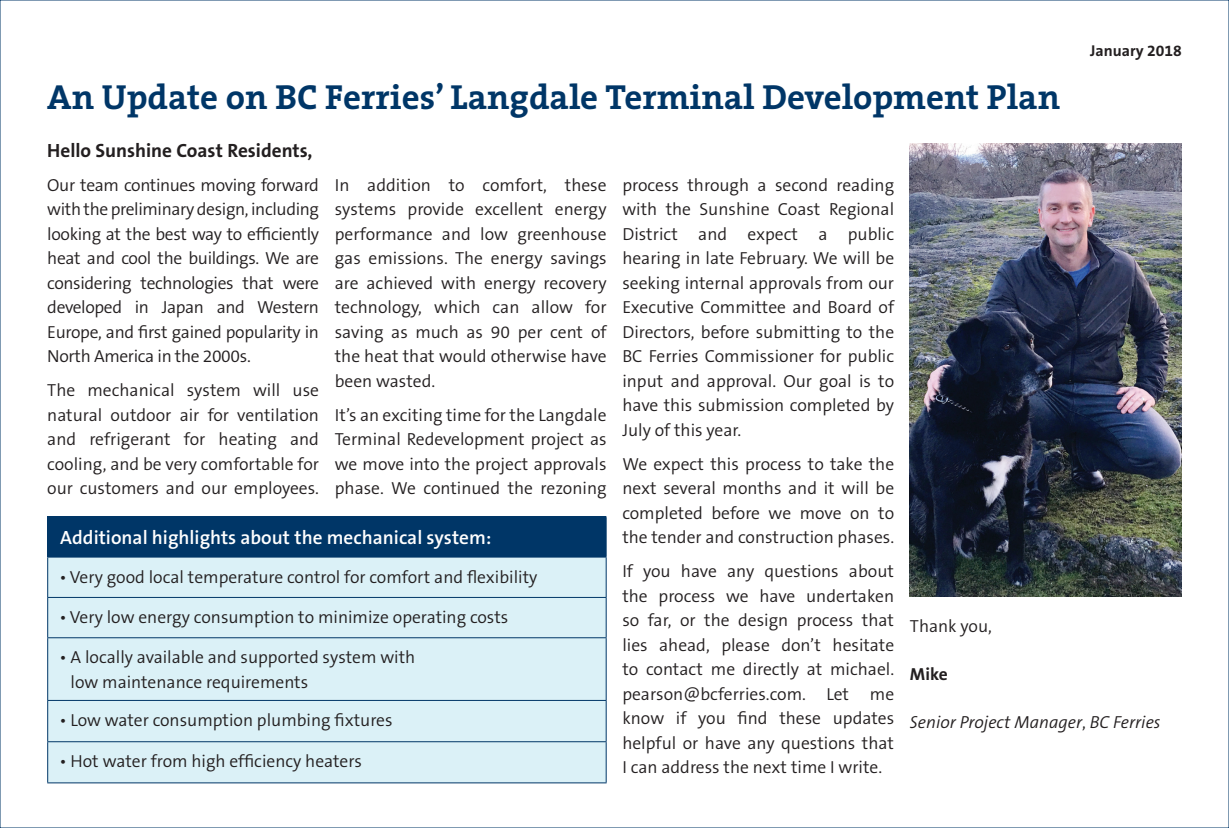
<style>
.page{position:relative;width:1229px;height:828px;background:#fff}
.page>*{position:absolute;margin:0;border:0;box-sizing:border-box;transform-origin:0 0}
.t1{font:700 35px "The Serif";color:#003667}
.body{font:600 19.25px "The Sans B6";color:#fff}
.t2{font:700 19.25px "The Sans B7";color:#231f20}
.body-2{font:300 17.5px/24.5px "The Sans B4";color:#231f20;text-align:justify}
.body-3{font:italic 300 17.5px "The Sans B4";color:#231f20}
.body-4{font:700 17.5px "The Sans B7";color:#231f20}
.t3{font:700 15.75px "The Sans B7";color:#231f20}
.s1{font-style:normal}
</style>
<div class="page">
<img style="left:910px;top:144px;width:271px;height:453px">
<div style="left:48px;top:517px;width:558px;height:40px;background:#003667"></div>
<div style="left:48px;top:558px;width:558px;height:224px;background:#dbf1f7"></div>
<hr style="left:47px;top:516px;width:559px;height:1px;background:#003667">
<hr style="left:47px;top:517px;width:1px;height:40px;background:#003667">
<hr style="left:606px;top:517px;width:1px;height:40px;background:#003667">
<hr style="left:47px;top:557px;width:559px;height:1px;background:#003667">
<hr style="left:47px;top:557px;width:1px;height:40px;background:#003667">
<hr style="left:606px;top:557px;width:1px;height:40px;background:#003667">
<hr style="left:47px;top:597px;width:559px;height:1px;background:#003667">
<hr style="left:47px;top:598px;width:1px;height:39px;background:#003667">
<hr style="left:606px;top:598px;width:1px;height:39px;background:#003667">
<hr style="left:47px;top:637px;width:559px;height:1px;background:#003667">
<hr style="left:47px;top:638px;width:1px;height:62px;background:#003667">
<hr style="left:606px;top:638px;width:1px;height:62px;background:#003667">
<hr style="left:47px;top:700px;width:559px;height:1px;background:#003667">
<hr style="left:47px;top:701px;width:1px;height:40px;background:#003667">
<hr style="left:606px;top:701px;width:1px;height:40px;background:#003667">
<hr style="left:47px;top:741px;width:559px;height:1px;background:#003667">
<hr style="left:47px;top:742px;width:1px;height:40px;background:#003667">
<hr style="left:606px;top:742px;width:1px;height:40px;background:#003667">
<hr style="left:47px;top:782px;width:559px;height:1px;background:#003667">
<p class="t1" style="left:47px;top:75px;width:1014px">An Update on BC Ferries’ Langdale Terminal Development Plan</p>
<p class="t2" style="left:47px;top:140px;width:267px">Hello Sunshine Coast Residents,</p>
<p class="t3" style="left:1090px;top:42px;width:93px">January 2018</p>
<p class="body-2" style="left:47px;top:173px;width:273px">Our team continues moving forward with the preliminary design, including looking at the best way to efficiently heat and cool the buildings. We are considering technologies that were developed in Japan and Western Europe, and first gained popularity in North America in the 2000s.</p>
<p class="body-2" style="left:47px;top:378px;width:273px">The mechanical system will use natural outdoor air for ventilation and refrigerant for heating and cooling, and be very comfortable for our customers and our employees.</p>
<p class="body-2" style="left:335px;top:173px;width:273px">In addition to comfort, these systems provide excellent energy performance and low greenhouse gas emissions. The energy savings are achieved with energy recovery technology, which can allow for saving as much as 90 per cent of the heat that would otherwise have been wasted.</p>
<p class="body-2" style="left:335px;top:403px;width:273px">It’s an exciting time for the Langdale Terminal Redevelopment project as we move into the project approvals phase. We continued the rezoning</p>
<p class="body" style="left:60px;top:527px;width:433px">Additional highlights about the mechanical system:</p>
<p class="body-2" style="left:59px;top:565px;width:479px">• Very good local temperature control for comfort and flexibility</p>
<p class="body-2" style="left:59px;top:605px;width:450px">• Very low energy consumption to minimize operating costs</p>
<p class="body-2" style="left:71px;top:646px;width:346px;text-indent:-11px">• A locally available and supported system with low maintenance requirements</p>
<p class="body-2" style="left:59px;top:708px;width:335px">• Low water consumption plumbing fixtures</p>
<p class="body-2" style="left:59px;top:749px;width:304px">• Hot water from high efficiency heaters</p>
<p class="body-2" style="left:622px;top:173px;width:273px">process through a second reading with the Sunshine Coast Regional District and expect a public hearing in late February. We will be seeking internal approvals from our Executive Committee and Board of Directors, before submitting to the BC Ferries Commissioner for public input and approval. Our goal is to have this submission completed by July of this year.</p>
<p class="body-2" style="left:622px;top:452px;width:273px">We expect this process to take the next several months and it will be completed before we move on to the tender and construction phases.</p>
<p class="body-2" style="left:622px;top:559px;width:273px">If you have any questions about the process we have undertaken so far, or the design process that lies ahead, please don’t hesitate to contact me directly at michael. pearson@bcferries.com. Let me know if you find these updates helpful or have any questions that I can address the next time I write.</p>
<p class="body-2" style="left:910px;top:614px;width:83px">Thank you,</p>
<p class="body-4" style="left:910px;top:664px;width:39px">Mike</p>
<p class="body-3" style="left:910px;top:712px;width:252px">Senior Project Manager<span class="s1">,</span> BC Ferries</p>
</div>
